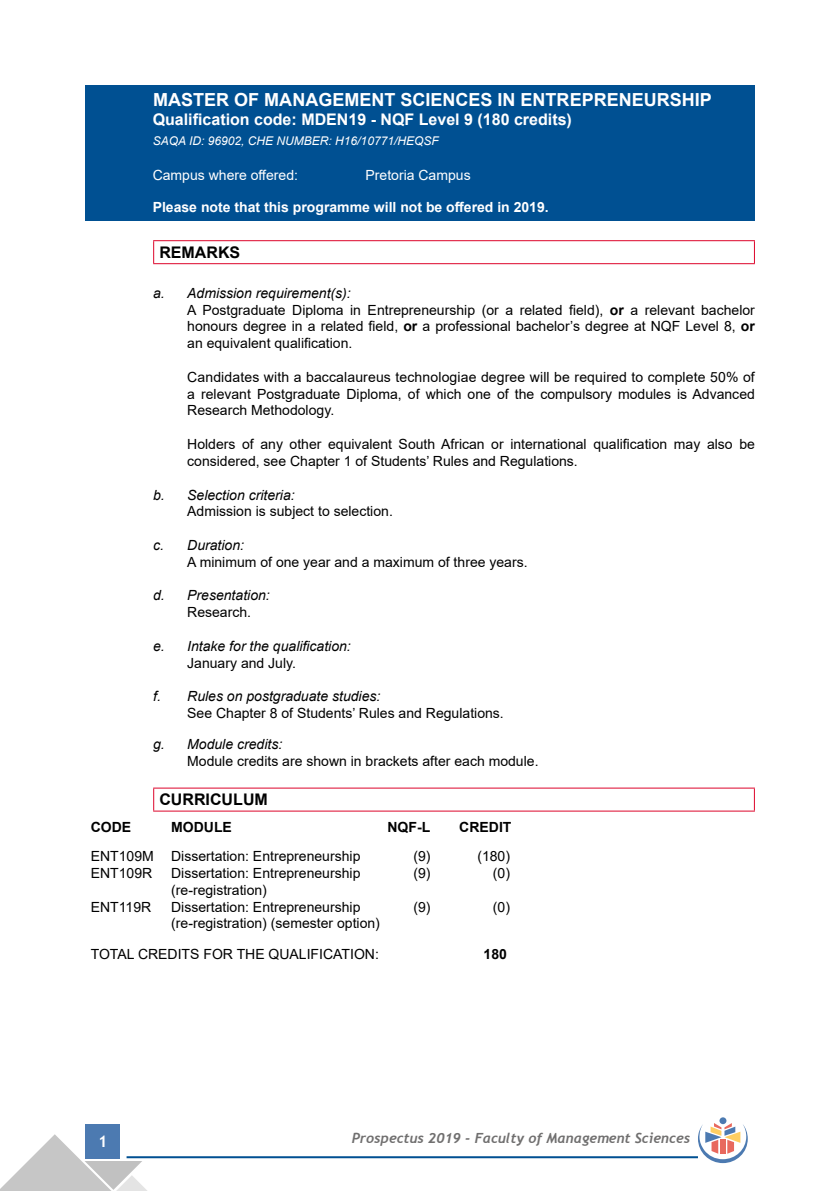
<style>
.page{position:relative;width:840px;height:1191px;background:#fff}
.page>*{position:absolute;margin:0;border:0;box-sizing:border-box;transform-origin:0 0}
.t1{font:700 18px "Arial";color:#fff}
.t2{font:700 16px "Arial";color:#fff}
.t3{font:700 16px "Arial";color:#000}
.t4{font:700 16px "Trebuchet MS";color:#fff}
.t5{font:14px/16.8px "Arial";color:#000}
.t6{font:italic 14px "Arial";color:#000}
.t7{font:700 14px "Arial";color:#fff}
.t8{font:italic 700 14px "Trebuchet";color:#706f6f}
.t9{font:14px "Arial";color:#fff}
.t10{font:700 14px "Arial";color:#000}
.t11{font:italic 12px "Arial";color:#fff}
.s1{font-style:italic}
.s2{font-weight:700}
</style>
<div class="page">
<div style="left:86px;top:1124px;width:34px;height:34px;background:#4c7ab1"></div>
<hr style="left:126px;top:1156px;width:571px;height:2px;background:#005092">
<svg style="left:0;top:1134px;width:148px;height:57px"></svg>
<div style="left:719px;top:1117px;width:7px;height:7px;background:#4c7ab1;border-radius:50%"></div>
<svg style="left:697px;top:1123px;width:50px;height:40px"></svg>
<div style="left:85px;top:85px;width:669px;height:135px;background:#005092"></div>
<hr style="left:153px;top:240px;width:601px;height:1px;background:#dd052b">
<svg style="left:153px;top:241px;width:1px;height:22px"></svg>
<svg style="left:753px;top:241px;width:1px;height:22px"></svg>
<hr style="left:153px;top:263px;width:601px;height:1px;background:#dd052b">
<hr style="left:153px;top:787px;width:601px;height:1px;background:#dd052b">
<svg style="left:153px;top:788px;width:1px;height:22px"></svg>
<svg style="left:753px;top:788px;width:1px;height:22px"></svg>
<hr style="left:153px;top:810px;width:601px;height:1px;background:#dd052b">
<p class="t1" style="left:153px;top:87px;width:560px">MASTER OF MANAGEMENT SCIENCES IN ENTREPRENEURSHIP</p>
<p class="t2" style="left:153px;top:108px;width:420px">Qualification code: MDEN19 - NQF Level 9 (180 credits)</p>
<p class="t11" style="left:153px;top:133px;width:287px">SAQA ID: 96902, CHE NUMBER: H16/10771/HEQSF</p>
<p class="t9" style="left:153px;top:166px;width:147px">Campus where offered:</p>
<p class="t9" style="left:365px;top:166px;width:107px">Pretoria Campus</p>
<p class="t7" style="left:153px;top:197px;width:397px">Please note that this programme will not be offered in 2019.</p>
<p class="t3" style="left:159px;top:241px;width:82px">REMARKS</p>
<p class="t5" style="left:187px;top:284px;width:569px;text-indent:-34px"><span class="s1">a. Admission requirement(s):<br></span>A Postgraduate Diploma in Entrepreneurship (or a related field), <span class="s2">or</span> a relevant bachelor honours degree in a related field, <span class="s2">or</span> a professional bachelor’s degree at NQF Level 8, <span class="s2">or </span>an equivalent qualification.</p>
<p class="t5" style="left:187px;top:368px;width:569px;text-align:justify">Candidates with a baccalaureus technologiae degree will be required to complete 50% of a relevant Postgraduate Diploma, of which one of the compulsory modules is Advanced Research Methodology.</p>
<p class="t5" style="left:187px;top:436px;width:569px">Holders of any other equivalent South African or international qualification may also be considered, see Chapter 1 of Students’ Rules and Regulations.</p>
<p class="t6" style="left:153px;top:485px;width:143px">b. Selection criteria:</p>
<p class="t5" style="left:187px;top:503px;width:207px">Admission is subject to selection.</p>
<p class="t6" style="left:153px;top:536px;width:92px">c. Duration:</p>
<p class="t5" style="left:187px;top:553px;width:342px">A minimum of one year and a maximum of three years.</p>
<p class="t6" style="left:153px;top:586px;width:118px">d. Presentation:</p>
<p class="t5" style="left:187px;top:604px;width:65px">Research.</p>
<p class="t6" style="left:153px;top:637px;width:199px">e. Intake for the qualification:</p>
<p class="t5" style="left:187px;top:654px;width:110px">January and July.</p>
<p class="t6" style="left:153px;top:687px;width:229px">f. Rules on postgraduate studies:</p>
<p class="t5" style="left:187px;top:704px;width:318px">See Chapter 8 of Students’ Rules and Regulations.</p>
<p class="t6" style="left:153px;top:735px;width:130px">g. Module credits:</p>
<p class="t5" style="left:187px;top:752px;width:352px">Module credits are shown in brackets after each module.</p>
<p class="t3" style="left:159px;top:788px;width:110px">CURRICULUM</p>
<p class="t10" style="left:91px;top:817px;width:42px">CODE</p>
<p class="t10" style="left:171px;top:817px;width:62px">MODULE</p>
<p class="t10" style="left:387px;top:817px;width:44px">NQF-L</p>
<p class="t10" style="left:459px;top:817px;width:54px">CREDIT</p>
<p class="t5" style="left:91px;top:847px;width:271px">ENT109M Dissertation: Entrepreneurship</p>
<p class="t5" style="left:413px;top:847px;width:19px">(9)</p>
<p class="t5" style="left:477px;top:847px;width:34px">(180)</p>
<p class="t5" style="left:91px;top:864px;width:63px">ENT109R</p>
<p class="t5" style="left:171px;top:864px;width:191px">Dissertation: Entrepreneurship</p>
<p class="t5" style="left:413px;top:864px;width:19px">(9)</p>
<p class="t5" style="left:492px;top:864px;width:19px">(0)</p>
<p class="t5" style="left:171px;top:881px;width:97px">(re-registration)</p>
<p class="t5" style="left:91px;top:898px;width:62px">ENT119R</p>
<p class="t5" style="left:171px;top:898px;width:191px">Dissertation: Entrepreneurship</p>
<p class="t5" style="left:413px;top:898px;width:19px">(9)</p>
<p class="t5" style="left:492px;top:898px;width:19px">(0)</p>
<p class="t5" style="left:171px;top:915px;width:210px">(re-registration) (semester option)</p>
<p class="t5" style="left:91px;top:945px;width:289px">TOTAL CREDITS FOR THE QUALIFICATION:</p>
<p class="t10" style="left:483px;top:944px;width:25px">180</p>
<p class="t4" style="left:98px;top:1131px;width:11px">1</p>
<p class="t8" style="left:351px;top:1129px;width:340px">Prospectus 2019 - Faculty of Management Sciences</p>
</div>
